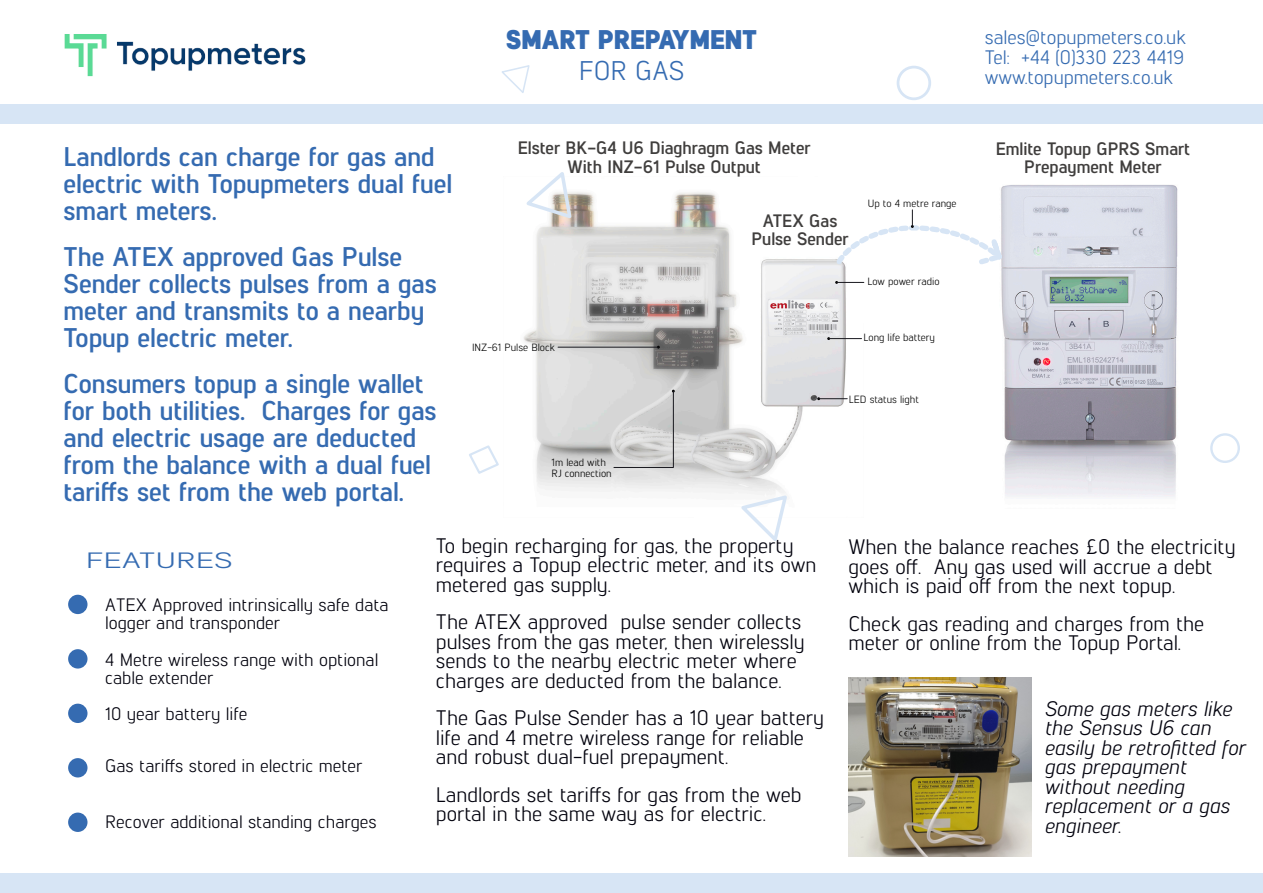
<style>
.page{position:relative;width:1263px;height:893px;background:#fff}
.page>*{position:absolute;margin:0;border:0;box-sizing:border-box;transform-origin:0 0}
.t1{font:700 27px/27px "Lintel";color:#356bb1}
.t2{font:900 27px "Lintel";color:#356bb1}
.t3{font:27px "Lintel";color:#356bb1}
.t4{font:22.2px "Lintel";color:#356bb1;scale:1.45 1}
.t5{font:21px/19.5px "Lintel";color:#00000c}
.t6{font:italic 21px/19.5px "Lintel";color:#00000c}
.t7{font:19.5px/20.1px "Lintel";color:#356bb1;text-align:justify}
.t8{font:18px/18.5px "Lintel";color:#00000c}
.t9{font:700 18px/18.5px "Lintel";color:#403e3d;text-align:center}
.t10{font:10.5px/10.8px "Lintel";color:#000}
</style>
<div class="page">
<img style="left:1001px;top:185px;width:177px;height:313px">
<img style="left:523px;top:192px;width:339px;height:302px">
<svg style="left:817px;top:397px;width:30px;height:3px"></svg>
<hr style="left:558px;top:347px;width:100px;height:1px;background:#18181e">
<svg style="left:613px;top:390px;width:62px;height:78px;background:#cecece"></svg>
<svg style="left:835px;top:281px;width:29px;height:3px"></svg>
<hr style="left:829px;top:338px;width:32px;height:1px;background:#18181e">
<svg style="left:832px;top:210px;width:174px;height:59px"></svg>
<img style="left:64px;top:34px;width:242px;height:43px">
<div style="left:68px;top:595px;width:19px;height:19px;background:#356bb1;border-radius:50%"></div>
<div style="left:68px;top:649px;width:19px;height:19px;background:#356bb1;border-radius:50%"></div>
<div style="left:68px;top:704px;width:19px;height:19px;background:#356bb1;border-radius:50%"></div>
<div style="left:68px;top:758px;width:19px;height:19px;background:#356bb1;border-radius:50%"></div>
<div style="left:68px;top:813px;width:19px;height:19px;background:#356bb1;border-radius:50%"></div>
<svg style="left:897px;top:66px;width:34px;height:34px"></svg>
<svg style="left:502px;top:65px;width:28px;height:28px"></svg>
<div style="left:0;top:104px;width:1263px;height:20px;background:#d7e5f5"></div>
<div style="left:0;top:873px;width:1263px;height:20px;background:#d7e5f5"></div>
<svg style="left:469px;top:445px;width:30px;height:29px"></svg>
<svg style="left:523px;top:172px;width:51px;height:49px"></svg>
<svg style="left:1210px;top:433px;width:30px;height:30px"></svg>
<svg style="left:736px;top:493px;width:53px;height:48px"></svg>
<img style="left:848px;top:677px;width:184px;height:179px">
<p class="t1" style="left:64px;top:146px;width:390px">Landlords can charge for gas and electric with Topupmeters dual fuel smart meters.</p>
<p class="t1" style="left:64px;top:246px;width:375px">The ATEX approved Gas Pulse<br>Sender collects pulses from a gas meter and transmits to a nearby<br>Topup electric meter.</p>
<p class="t1" style="left:64px;top:373px;width:375px">Consumers topup a single wallet for both utilities. Charges for gas and electric usage are deducted from the balance with a dual fuel tariffs set from the web portal.</p>
<p class="t2" style="left:506px;top:30px;width:252px">SMART PREPAYMENT</p>
<p class="t3" style="left:579px;top:61px;width:107px">FOR GAS</p>
<p class="t7" style="left:985px;top:29px;width:203px">sales@topupmeters.co.uk Tel: +44 (0)330 223 4419 www.topupmeters.co.uk</p>
<p class="t9" style="left:518px;top:141px;width:294px">Elster BK-G4 U6 Diaghragm Gas Meter<br>With INZ-61 Pulse Output</p>
<p class="t9" style="left:996px;top:141px;width:196px">Emlite Topup GPRS Smart<br>Prepayment Meter</p>
<p class="t9" style="left:751px;top:213px;width:99px">ATEX Gas<br>Pulse Sender</p>
<p class="t10" style="left:868px;top:199px;width:90px">Up to 4 metre range</p>
<p class="t10" style="left:472px;top:343px;width:84px">INZ-61 Pulse Block</p>
<p class="t10" style="left:552px;top:458px;width:62px">1m lead with<br>RJ connection</p>
<p class="t10" style="left:867px;top:277px;width:74px">Low power radio</p>
<p class="t10" style="left:863px;top:333px;width:73px">Long life battery</p>
<p class="t10" style="left:849px;top:395px;width:72px">LED status light</p>
<p class="t4" style="left:86px;top:552px;width:103px">FEATURES</p>
<p class="t8" style="left:105px;top:597px;width:285px">ATEX Approved intrinsically safe data logger and transponder</p>
<p class="t8" style="left:105px;top:652px;width:275px">4 Metre wireless range with optional cable extender</p>
<p class="t8" style="left:105px;top:707px;width:144px">10 year battery life</p>
<p class="t8" style="left:105px;top:758px;width:259px">Gas tariffs stored in electric meter</p>
<p class="t8" style="left:105px;top:814px;width:273px">Recover additional standing charges</p>
<p class="t5" style="left:436px;top:538px;width:382px">To begin recharging for gas, the property requires a Topup electric meter, and its own metered gas supply.</p>
<p class="t5" style="left:436px;top:614px;width:370px">The ATEX approved pulse sender collects pulses from the gas meter, then wirelessly sends to the nearby electric meter where charges are deducted from the balance.</p>
<p class="t5" style="left:436px;top:710px;width:390px">The Gas Pulse Sender has a 10 year battery life and 4 metre wireless range for reliable and robust dual-fuel prepayment.</p>
<p class="t5" style="left:436px;top:787px;width:367px">Landlords set tariffs for gas from the web portal in the same way as for electric.</p>
<p class="t5" style="left:848px;top:539px;width:389px">When the balance reaches £0 the electricity goes off. Any gas used will accrue a debt which is paid off from the next topup.</p>
<p class="t5" style="left:848px;top:616px;width:357px">Check gas reading and charges from the meter or online from the Topup Portal.</p>
<p class="t6" style="left:1044px;top:701px;width:203px">Some gas meters like the Sensus U6 can easily be retrofitted for gas prepayment without needing replacement or a gas engineer.</p>
</div>
